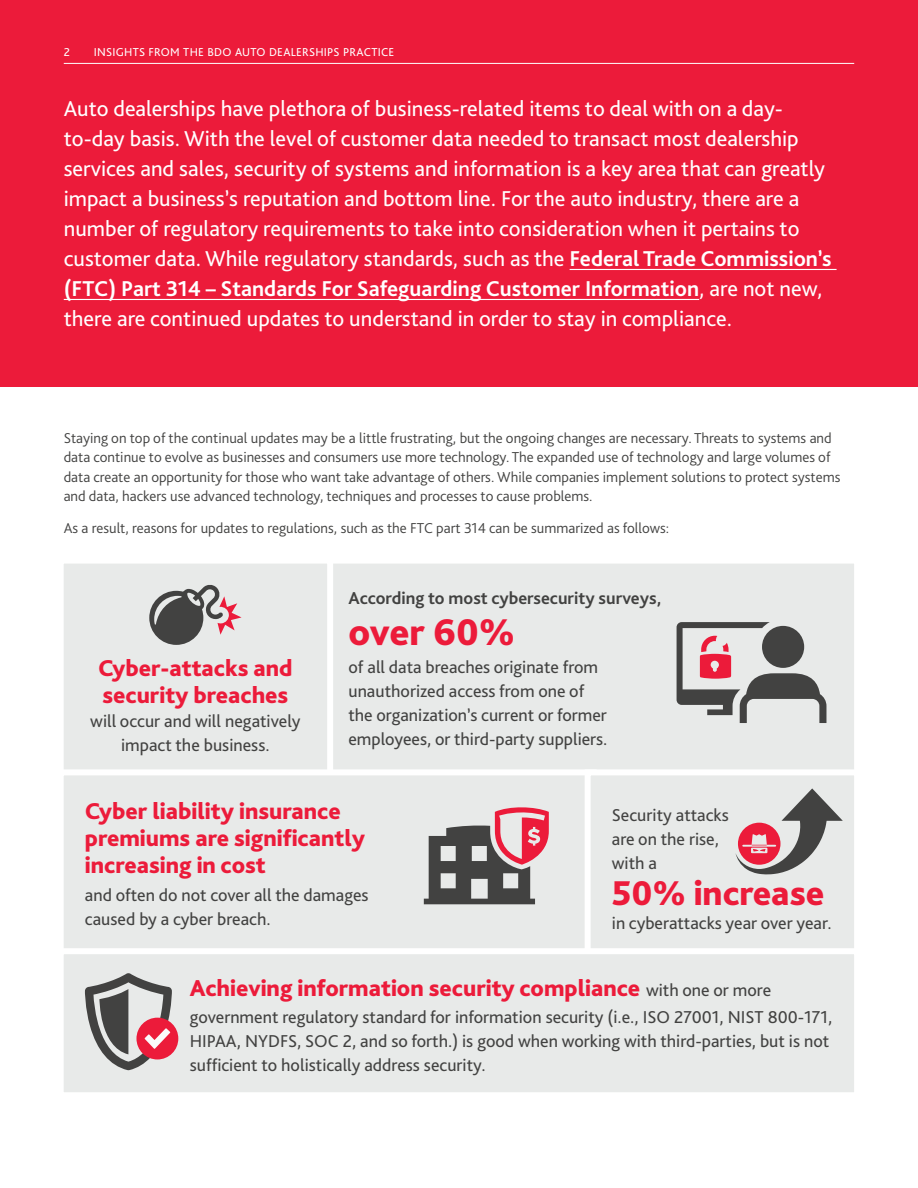
<style>
.page{position:relative;width:918px;height:1188px;background:#fff}
.page>*{position:absolute;margin:0;border:0;box-sizing:border-box;transform-origin:0 0}
.Body_copy{font:800 39px "Bliss Pro";letter-spacing:-.005em;color:#ec1b3a}
.Body_copy-2{font:800 36px "Bliss Pro";color:#ec1b3a}
.Body_copy-3{font:800 24px/27px "Bliss Pro";color:#ec1b3a}
.Body_copy-4{font:22.5px/30px "Bliss Pro";color:#fff}
.Body_copy-5{font:18px/24px "Bliss Pro";color:#424241}
.Body_copy-6{font:700 18px "Bliss Pro";color:#424241}
.Body_copy-7{font:300 15px/19.5px "Bliss Pro";color:#424241}
.Body_less_space{font:300 15px "Bliss Pro";color:#424241}
.Body_11{font:12px "Bliss Pro";letter-spacing:.02em;color:#fff}
.s1{font-weight:700}
.s2{font-weight:400;font-size:18px;color:#424241}
</style>
<div class="page">
<div style="left:0;top:0;width:918px;height:387px;background:#ec1b3a"></div>
<div style="left:336px;top:564px;width:518px;height:202px;background:#e8eae9"></div>
<svg style="left:677px;top:622px;width:149px;height:101px"></svg>
<div style="left:762px;top:626px;width:42px;height:42px;background:#424241;border-radius:50%"></div>
<div style="left:64px;top:564px;width:272px;height:202px;background:#e8eae9"></div>
<svg style="left:149px;top:584px;width:93px;height:61px"></svg>
<div style="left:64px;top:766px;width:518px;height:179px;background:#e8eae9"></div>
<svg style="left:424px;top:806px;width:125px;height:98px"></svg>
<svg style="left:582px;top:766px;width:272px;height:179px"></svg>
<svg style="left:736px;top:788px;width:107px;height:86px"></svg>
<div style="left:64px;top:945px;width:790px;height:147px;background:#e8eae9"></div>
<svg style="left:85px;top:973px;width:92px;height:97px"></svg>
<hr style="left:570px;top:269px;width:267px;height:1px;background:#fff">
<hr style="left:64px;top:299px;width:635px;height:1px;background:#fff">
<hr style="left:64px;top:63px;width:790px;height:1px;background:#fff">
<p class="Body_11" style="left:64px;top:44px;width:8px">2</p>
<p class="Body_11" style="left:94px;top:44px;width:302px">INSIGHTS FROM THE BDO AUTO DEALERSHIPS PRACTICE</p>
<p class="Body_copy-4" style="left:64px;top:93px;width:769px">Auto dealerships have plethora of business-related items to deal with on a day&shy;to-day basis. With the level of customer data needed to transact most dealership services and sales, security of systems and information is a key area that can greatly impact a business’s reputation and bottom line. For the auto industry, there are a number of regulatory requirements to take into consideration when it pertains to customer data. While regulatory standards, such as the <span class="s1">Federal Trade Commission’s (FTC) Part 314 – Standards For Safeguarding Customer Information</span>, are not new, there are continued updates to understand in order to stay in compliance.</p>
<p class="Body_copy-7" style="left:64px;top:428px;width:778px">Staying on top of the continual updates may be a little frustrating, but the ongoing changes are necessary. Threats to systems and data continue to evolve as businesses and consumers use more technology. The expanded use of technology and large volumes of data create an opportunity for those who want take advantage of others. While companies implement solutions to protect systems and data, hackers use advanced technology, techniques and processes to cause problems.</p>
<p class="Body_less_space" style="left:64px;top:519px;width:607px">As a result, reasons for updates to regulations, such as the FTC part 314 can be summarized as follows:</p>
<p class="Body_copy-3" style="left:98px;top:654px;width:196px">Cyber-attacks and security breaches</p>
<p class="Body_copy-5" style="left:90px;top:708px;width:212px;text-align:center">will occur and will negatively impact the business.</p>
<p class="Body_copy-6" style="left:348px;top:587px;width:315px">According to most cybersecurity surveys,</p>
<p class="Body_copy" style="left:348px;top:608px;width:168px">over 60%</p>
<p class="Body_copy-5" style="left:348px;top:655px;width:260px">of all data breaches originate from unauthorized access from one of the organization’s current or former employees, or third-party suppliers.</p>
<p class="Body_copy-3" style="left:85px;top:797px;width:282px">Cyber liability insurance premiums are significantly increasing in cost</p>
<p class="Body_copy-5" style="left:85px;top:883px;width:285px">and often do not cover all the damages caused by a cyber breach.</p>
<p class="Body_copy-5" style="left:612px;top:802px;width:118px">Security attacks are on the rise, with a</p>
<p class="Body_copy-2" style="left:612px;top:871px;width:214px">50% increase</p>
<p class="Body_copy-5" style="left:612px;top:911px;width:221px">in cyberattacks year over year.</p>
<p class="Body_copy-3" style="left:190px;top:974px;width:583px">Achieving information security compliance <span class="s2">with one or more</span></p>
<p class="Body_copy-5" style="left:190px;top:1005px;width:644px">government regulatory standard for information security (i.e., ISO 27001, NIST 800-171,<br>HIPAA, NYDFS, SOC 2, and so forth.) is good when working with third-parties, but is not sufficient to holistically address security.</p>
</div>
